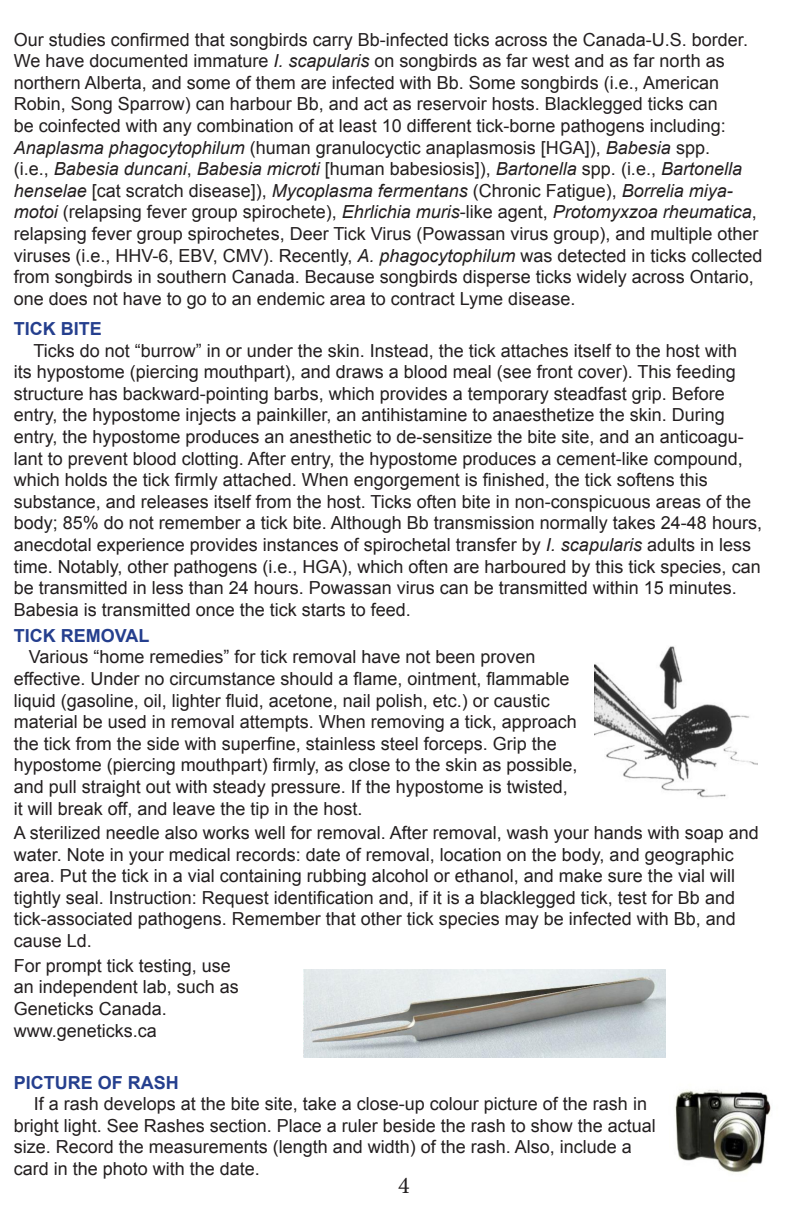
<style>
.page{position:relative;width:792px;height:1224px;background:#fff}
.page>*{position:absolute;margin:0;border:0;box-sizing:border-box;transform-origin:0 0}
.t1{font:24px "Minion Pro";color:#231f20}
.t2{font:18px/21.6px "Arial";color:#231f20}
.t3{font:700 18px "Arial";color:#253f8e}
.s1{font-style:italic}
</style>
<div class="page">
<img style="left:594px;top:646px;width:164px;height:152px">
<img style="left:303px;top:970px;width:362px;height:87px">
<img style="left:675px;top:1090px;width:96px;height:83px">
<p class="t2" style="left:14px;top:29px;width:750px">Our studies confirmed that songbirds carry Bb-infected ticks across the Canada-U.S. border.<br>We have documented immature <span class="s1">I. scapularis</span> on songbirds as far west and as far north as northern Alberta, and some of them are infected with Bb. Some songbirds (i.e., American Robin, Song Sparrow) can harbour Bb, and act as reservoir hosts. Blacklegged ticks can<br>be coinfected with any combination of at least 10 different tick-borne pathogens including:<br><span class="s1">Anaplasma phagocytophilum</span> (human granulocyctic anaplasmosis [HGA]), <span class="s1">Babesia</span> spp.<br>(i.e., <span class="s1">Babesia duncani</span>, <span class="s1">Babesia microti</span> [human babesiosis]), <span class="s1">Bartonella</span> spp. (i.e., <span class="s1">Bartonella henselae</span> [cat scratch disease]), <span class="s1">Mycoplasma fermentans</span> (Chronic Fatigue), <span class="s1">Borrelia miya&shy;motoi</span> (relapsing fever group spirochete), <span class="s1">Ehrlichia muris</span>-like agent, <span class="s1">Protomyxzoa rheumatica</span>, relapsing fever group spirochetes, Deer Tick Virus (Powassan virus group), and multiple other viruses (i.e., HHV-6, EBV, CMV). Recently, <span class="s1">A. phagocytophilum</span> was detected in ticks collected from songbirds in southern Canada. Because songbirds disperse ticks widely across Ontario, one does not have to go to an endemic area to contract Lyme disease.</p>
<p class="t3" style="left:14px;top:317px;width:90px">TICK BITE</p>
<p class="t2" style="left:14px;top:340px;width:750px;text-indent:20px">Ticks do not “burrow” in or under the skin. Instead, the tick attaches itself to the host with<br>its hypostome (piercing mouthpart), and draws a blood meal (see front cover). This feeding structure has backward-pointing barbs, which provides a temporary steadfast grip. Before entry, the hypostome injects a painkiller, an antihistamine to anaesthetize the skin. During entry, the hypostome produces an anesthetic to de-sensitize the bite site, and an anticoagu&shy;lant to prevent blood clotting. After entry, the hypostome produces a cement-like compound, which holds the tick firmly attached. When engorgement is finished, the tick softens this substance, and releases itself from the host. Ticks often bite in non-conspicuous areas of the body; 85% do not remember a tick bite. Although Bb transmission normally takes 24-48 hours, anecdotal experience provides instances of spirochetal transfer by <span class="s1">I. scapularis</span> adults in less time. Notably, other pathogens (i.e., HGA), which often are harboured by this tick species, can be transmitted in less than 24 hours. Powassan virus can be transmitted within 15 minutes.<br>Babesia is transmitted once the tick starts to feed.</p>
<p class="t3" style="left:14px;top:623px;width:137px">TICK REMOVAL</p>
<p class="t2" style="left:14px;top:646px;width:565px;text-indent:15px">Various “home remedies” for tick removal have not been proven effective. Under no circumstance should a flame, ointment, flammable liquid (gasoline, oil, lighter fluid, acetone, nail polish, etc.) or caustic material be used in removal attempts. When removing a tick, approach the tick from the side with superfine, stainless steel forceps. Grip the hypostome (piercing mouthpart) firmly, as close to the skin as possible, and pull straight out with steady pressure. If the hypostome is twisted, it will break off, and leave the tip in the host.</p>
<p class="t2" style="left:14px;top:822px;width:747px">A sterilized needle also works well for removal. After removal, wash your hands with soap and water. Note in your medical records: date of removal, location on the body, and geographic area. Put the tick in a vial containing rubbing alcohol or ethanol, and make sure the vial will tightly seal. Instruction: Request identification and, if it is a blacklegged tick, test for Bb and tick-associated pathogens. Remember that other tick species may be infected with Bb, and cause Ld.</p>
<p class="t2" style="left:14px;top:955px;width:227px">For prompt tick testing, use an independent lab, such as<br>Geneticks Canada.</p>
<p class="t2" style="left:14px;top:1020px;width:145px">www.geneticks.ca</p>
<p class="t3" style="left:14px;top:1070px;width:167px">PICTURE OF RASH</p>
<p class="t2" style="left:14px;top:1093px;width:644px;text-indent:20px">If a rash develops at the bite site, take a close-up colour picture of the rash in bright light. See Rashes section. Place a ruler beside the rash to show the actual size. Record the measurements (length and width) of the rash. Also, include a card in the photo with the date.</p>
<p class="t1" style="left:398px;top:1169px;width:13px">4</p>
</div>
